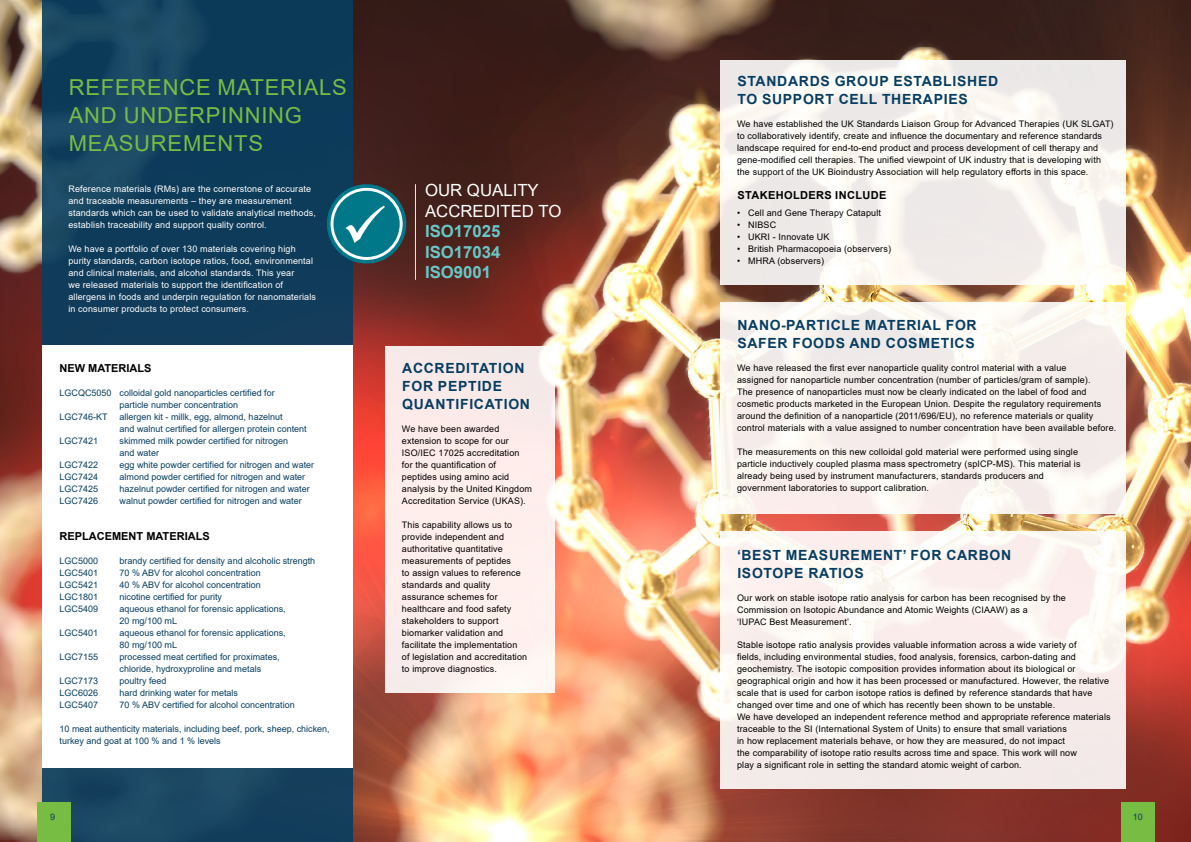
<style>
.page{position:relative;width:1191px;height:842px;background:#fff}
.page>*{position:absolute;margin:0;border:0;box-sizing:border-box;transform-origin:0 0}
.t1{font:22px/28px "Arial";letter-spacing:.035em;color:#77bd43}
.t2{font:700 16.8px/20.5px "Arial";color:#67c8c7;text-align:justify}
.t3{font:16.8px/20.5px "Arial";color:#fff}
.t4{font:700 14px/18px "Arial";letter-spacing:.05em;color:#073e61}
.t5{font:700 11px "Arial";color:#000}
.t6{font:700 11px "Arial";letter-spacing:.035em;color:#000}
.t7{font:9px/12px "Arial";letter-spacing:.015em;color:#000}
.t8{font:9px/12px "Arial";color:#073e61}
.t9{font:9px/12px "Arial";letter-spacing:.015em;color:#fff}
</style>
<div class="page">
<img style="left:0;top:0;width:1191px;height:842px">
<div style="left:43px;top:0;width:310px;height:842px;background:linear-gradient(to right,#174561,#0d3a59)"></div>
<svg style="left:329px;top:186px;width:75px;height:76px"></svg>
<div style="left:327px;top:184px;width:79px;height:80px;border:4px solid #00788a;border-radius:50%"></div>
<div style="left:333px;top:191px;width:67px;height:66px;background:#00788a;border-radius:50%"></div>
<hr style="left:415px;top:184px;width:1px;height:96px;background:#fff">
<div style="left:43px;top:346px;width:310px;height:422px;background:#fff"></div>
<div style="left:37px;top:802px;width:34px;height:40px;background:#77bd43"></div>
<div style="left:1121px;top:802px;width:33px;height:40px;background:#77bd43"></div>
<div style="left:385px;top:346px;width:170px;height:347px;background:#feedeb"></div>
<svg style="left:720px;top:531px;width:405px;height:257px;fill:#fbefec"></svg>
<svg style="left:720px;top:302px;width:405px;height:211px;fill:#f7edeb"></svg>
<svg style="left:720px;top:60px;width:405px;height:224px"></svg>
<h1 class="t1" style="left:69px;top:74px;width:279px">REFERENCE MATERIALS<br>AND UNDERPINNING<br>MEASUREMENTS</h1>
<p class="t9" style="left:68px;top:183px;width:249px">Reference materials (RMs) are the cornerstone of accurate and traceable measurements – they are measurement standards which can be used to validate analytical methods, establish traceability and support quality control.</p>
<p class="t9" style="left:68px;top:243px;width:249px">We have a portfolio of over 130 materials covering high purity standards, carbon isotope ratios, food, environmental and clinical materials, and alcohol standards. This year<br>we released materials to support the identification of allergens in foods and underpin regulation for nanomaterials in consumer products to protect consumers.</p>
<p class="t5" style="left:60px;top:360px;width:94px">NEW MATERIALS</p>
<p class="t8" style="left:60px;top:387px;width:217px">LGCQC5050 colloidal gold nanoparticles certified for</p>
<p class="t8" style="left:120px;top:399px;width:120px">particle number concentration</p>
<p class="t8" style="left:60px;top:411px;width:50px">LGC746-KT</p>
<p class="t8" style="left:120px;top:411px;width:189px">allergen kit - millk, egg, almond, hazelnut<br>and walnut certified for allergen protein content</p>
<p class="t8" style="left:60px;top:435px;width:40px">LGC7421</p>
<p class="t8" style="left:120px;top:435px;width:170px">skimmed milk powder certified for nitrogen and water</p>
<p class="t8" style="left:60px;top:459px;width:40px">LGC7422</p>
<p class="t8" style="left:120px;top:459px;width:196px">egg white powder certified for nitrogen and water</p>
<p class="t8" style="left:60px;top:471px;width:40px">LGC7424</p>
<p class="t8" style="left:120px;top:471px;width:187px">almond powder certified for nitrogen and water</p>
<p class="t8" style="left:60px;top:483px;width:40px">LGC7425</p>
<p class="t8" style="left:120px;top:483px;width:192px">hazelnut powder certified for nitrogen and water</p>
<p class="t8" style="left:60px;top:495px;width:40px">LGC7426</p>
<p class="t8" style="left:120px;top:495px;width:184px">walnut powder certified for nitrogen and water</p>
<p class="t5" style="left:60px;top:528px;width:152px">REPLACEMENT MATERIALS</p>
<p class="t8" style="left:60px;top:555px;width:40px">LGC5000</p>
<p class="t8" style="left:120px;top:555px;width:197px">brandy certified for density and alcoholic strength</p>
<p class="t8" style="left:60px;top:567px;width:40px">LGC5401</p>
<p class="t8" style="left:120px;top:567px;width:143px">70 % ABV for alcohol concentration</p>
<p class="t8" style="left:60px;top:579px;width:40px">LGC5421</p>
<p class="t8" style="left:120px;top:579px;width:143px">40 % ABV for alcohol concentration</p>
<p class="t8" style="left:60px;top:591px;width:40px">LGC1801</p>
<p class="t8" style="left:120px;top:591px;width:104px">nicotine certified for purity</p>
<p class="t8" style="left:60px;top:603px;width:40px">LGC5409</p>
<p class="t8" style="left:120px;top:603px;width:168px">aqueous ethanol for forensic applications,<br>20 mg/100 mL</p>
<p class="t8" style="left:60px;top:627px;width:40px">LGC5401</p>
<p class="t8" style="left:120px;top:627px;width:168px">aqueous ethanol for forensic applications,<br>80 mg/100 mL</p>
<p class="t8" style="left:60px;top:651px;width:40px">LGC7155</p>
<p class="t8" style="left:120px;top:651px;width:162px">processed meat certified for proximates, chloride, hydroxyproline and metals</p>
<p class="t8" style="left:60px;top:675px;width:40px">LGC7173</p>
<p class="t8" style="left:120px;top:675px;width:49px">poultry feed</p>
<p class="t8" style="left:60px;top:687px;width:40px">LGC6026</p>
<p class="t8" style="left:120px;top:687px;width:120px">hard drinking water for metals</p>
<p class="t8" style="left:60px;top:699px;width:40px">LGC5407</p>
<p class="t8" style="left:120px;top:699px;width:177px">70 % ABV certified for alcohol concentration</p>
<p class="t8" style="left:60px;top:723px;width:272px">10 meat authenticity materials, including beef, pork, sheep, chicken, turkey and goat at 100 % and 1 % levels</p>
<h2 class="t3" style="left:425px;top:180px;width:138px">OUR QUALITY<br>ACCREDITED TO</h2>
<h2 class="t2" style="left:425px;top:221px;width:77px">ISO17025<br>ISO17034<br>ISO9001</h2>
<h3 class="t4" style="left:402px;top:359px;width:129px">ACCREDITATION<br>FOR PEPTIDE<br>QUANTIFICATION</h3>
<p class="t7" style="left:402px;top:423px;width:131px">We have been awarded extension to scope for our<br>ISO/IEC 17025 accreditation for the quantification of peptides using amino acid analysis by the United Kingdom<br>Accreditation Service (UKAS).</p>
<p class="t7" style="left:402px;top:519px;width:127px">This capability allows us to provide independent and authoritative quantitative measurements of peptides<br>to assign values to reference standards and quality assurance schemes for healthcare and food safety stakeholders to support biomarker validation and facilitate the implementation<br>of legislation and accreditation to improve diagnostics.</p>
<h3 class="t4" style="left:737px;top:72px;width:262px">STANDARDS GROUP ESTABLISHED<br>TO SUPPORT CELL THERAPIES</h3>
<p class="t7" style="left:737px;top:118px;width:378px">We have established the UK Standards Liaison Group for Advanced Therapies (UK SLGAT) to collaboratively identify, create and influence the documentary and reference standards landscape required for end-to-end product and process development of cell therapy and gene-modified cell therapies. The unified viewpoint of UK industry that is developing with the support of the UK Bioindustry Association will help regulatory efforts in this space.</p>
<p class="t6" style="left:737px;top:187px;width:151px">STAKEHOLDERS INCLUDE</p>
<p class="t7" style="left:737px;top:207px;width:145px">• Cell and Gene Therapy Catapult</p>
<p class="t7" style="left:737px;top:219px;width:41px">• NIBSC</p>
<p class="t7" style="left:737px;top:231px;width:94px">• UKRI - Innovate UK</p>
<p class="t7" style="left:737px;top:243px;width:155px">• British Pharmacopoeia (observers)</p>
<p class="t7" style="left:737px;top:255px;width:89px">• MHRA (observers)</p>
<h3 class="t4" style="left:737px;top:316px;width:241px">NANO-PARTICLE MATERIAL FOR<br>SAFER FOODS AND COSMETICS</h3>
<p class="t7" style="left:737px;top:362px;width:381px">We have released the first ever nanoparticle quality control material with a value<br>assigned for nanoparticle number concentration (number of particles/gram of sample).<br>The presence of nanoparticles must now be clearly indicated on the label of food and cosmetic products marketed in the European Union. Despite the regulatory requirements around the definition of a nanoparticle (2011/696/EU), no reference materials or quality control materials with a value assigned to number concentration have been available before.</p>
<p class="t7" style="left:737px;top:446px;width:345px">The measurements on this new colloidal gold material were performed using single particle inductively coupled plasma mass spectrometry (spICP-MS). This material is already being used by instrument manufacturers, standards producers and government laboratories to support calibration.</p>
<h3 class="t4" style="left:737px;top:546px;width:276px">‘BEST MEASUREMENT’ FOR CARBON<br>ISOTOPE RATIOS</h3>
<p class="t7" style="left:737px;top:591px;width:330px">Our work on stable isotope ratio analysis for carbon has been recognised by the<br>Commission on Isotopic Abundance and Atomic Weights (CIAAW) as a<br>‘IUPAC Best Measurement’.</p>
<p class="t7" style="left:737px;top:639px;width:375px">Stable isotope ratio analysis provides valuable information across a wide variety of<br>fields, including environmental studies, food analysis, forensics, carbon-dating and geochemistry. The isotopic composition provides information about its biological or geographical origin and how it has been processed or manufactured. However, the relative scale that is used for carbon isotope ratios is defined by reference standards that have changed over time and one of which has recently been shown to be unstable.<br>We have developed an independent reference method and appropriate reference materials traceable to the SI (International System of Units) to ensure that small variations<br>in how replacement materials behave, or how they are measured, do not impact<br>the comparability of isotope ratio results across time and space. This work will now<br>play a significant role in setting the standard atomic weight of carbon.</p>
<p class="t8" style="left:50px;top:811px;width:7px">9</p>
<p class="t8" style="left:1133px;top:811px;width:12px">10</p>
</div>
